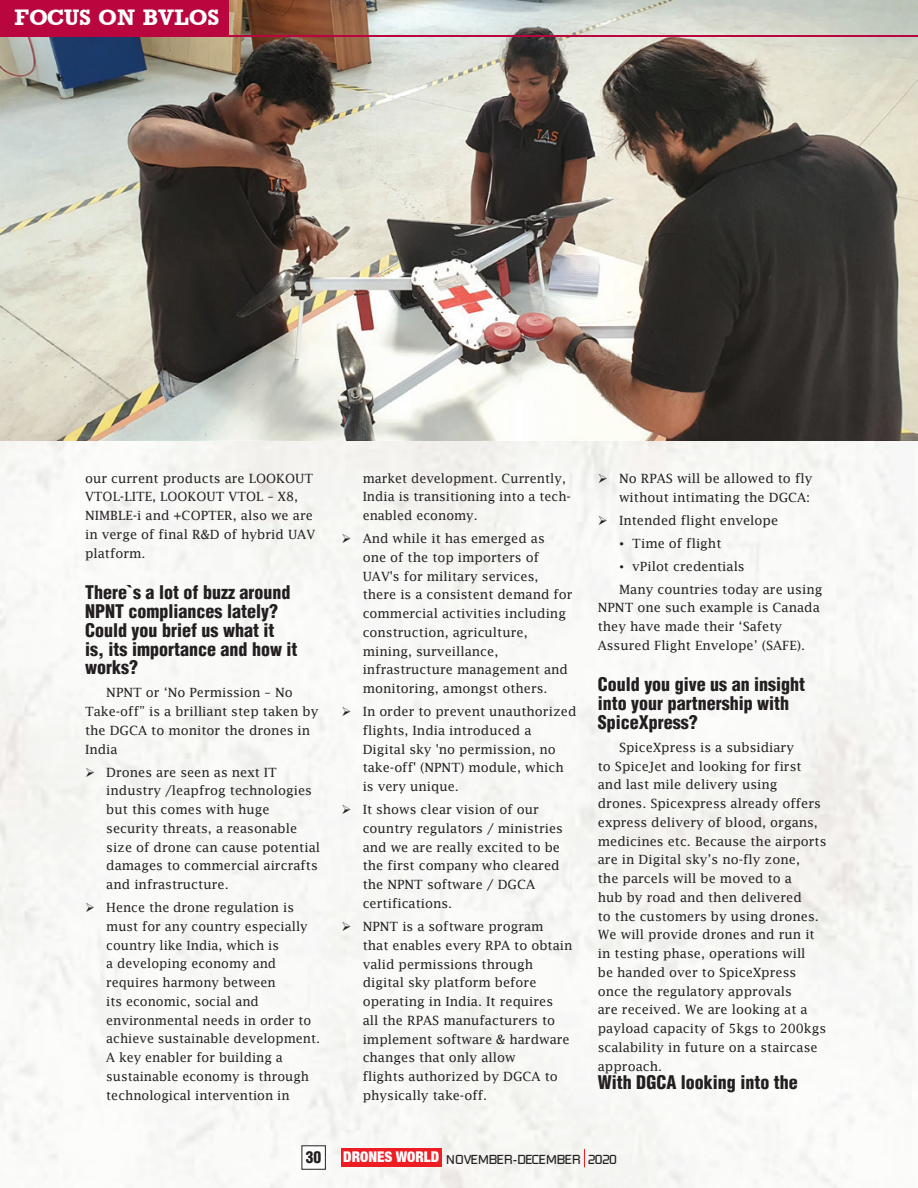
<style>
.page{position:relative;width:918px;height:1188px;background:#fff}
.page>*{position:absolute;margin:0;border:0;box-sizing:border-box;transform-origin:0 0}
.t1{font:700 22.5px "Astute S Si";color:#fff}
.t2{font:900 condensed 18px/18.8px "Context Black Condensed S Si";color:#231f20}
.t3{font:900 condensed 15.45px "Context Black Condensed S Si";color:#231f20}
.t4{font:12.75px/18.8px "Lucida Fax";color:#231f20}
.t5{font:12.75px "Shoestring S Si";color:#231f20}
.s1{font-family:"Gisha"}
.s2{font-family:"Context Reprise Black Cond S Si";font-weight:700;font-size:14.7px;color:#fff}
</style>
<div class="page">
<div style="left:0;top:440px;width:918px;height:748px;background:#f8f8f6"></div>
<img style="left:0;top:0;width:918px;height:440px">
<div style="left:0;top:0;width:229px;height:37px;background:#ba063e"></div>
<hr style="left:0;top:35px;width:918px;height:2px;background:#ba063e">
<div style="left:341px;top:1149px;width:101px;height:18px;background:#ee1d23"></div>
<div style="left:302px;top:1146px;width:23px;height:23px;background:#fff"></div>
<div style="left:301px;top:1145px;width:25px;height:25px;border:1px solid #231f20"></div>
<svg style="left:584px;top:1149px;width:1px;height:18px"></svg>
<h1 class="t1" style="left:14px;top:4px;width:207px">FOCUS ON BVLOS</h1>
<p class="t4" style="left:85px;top:469px;width:232px">our current products are LOOKOUT<br>VTOL-LITE, LOOKOUT VTOL – X8,<br>NIMBLE-i and +COPTER, also we are in verge of final R&amp;D of hybrid UAV platform.</p>
<h2 class="t2" style="left:85px;top:583px;width:214px">There`s a lot of buzz around<br>NPNT compliances lately?<br>Could you brief us what it is, its importance and how it works?</h2>
<p class="t4" style="left:85px;top:683px;width:235px;text-indent:21px">NPNT or ‘No Permission – No<br>Take-off” is a brilliant step taken by the DGCA to monitor the drones in<br>India</p>
<p class="t4" style="left:106px;top:763px;width:215px;text-indent:-21px">➢ Drones are seen as next IT industry /leapfrog technologies but this comes with huge security threats, a reasonable size of drone can cause potential damages to commercial aircrafts and infrastructure.</p>
<p class="t4" style="left:106px;top:898px;width:215px;text-indent:-21px">➢ Hence the drone regulation is must for any country especially country like India, which is<br>a developing economy and requires harmony between<br>its economic, social and environmental needs in order to achieve sustainable development.<br>A key enabler for building a sustainable economy is through technological intervention in</p>
<p class="t4" style="left:363px;top:469px;width:210px">market development. Currently,<br>India is transitioning into a tech&shy;enabled economy.</p>
<p class="t4" style="left:363px;top:529px;width:212px;text-indent:-21px">➢ And while it has emerged as<br>one of the top importers of<br>UAV's for military services, there is a consistent demand for commercial activities including construction, agriculture, mining, surveillance, infrastructure management and monitoring, amongst others.</p>
<p class="t4" style="left:363px;top:702px;width:215px;text-indent:-21px">➢ In order to prevent unauthorized flights, India introduced a<br>Digital sky 'no permission, no take-off' (NPNT) module, which is very unique.</p>
<p class="t4" style="left:363px;top:800px;width:202px;text-indent:-21px">➢ It shows clear vision of our country regulators / ministries and we are really excited to be the first company who cleared the NPNT software / DGCA certifications.</p>
<p class="t4" style="left:363px;top:917px;width:211px;text-indent:-21px">➢ NPNT is a software program that enables every RPA to obtain valid permissions through digital sky platform before operating in India. It requires<br>all the RPAS manufacturers to implement software &amp; hardware changes that only allow<br>flights authorized by DGCA to physically take-off.</p>
<p class="t4" style="left:598px;top:469px;width:216px;text-align:right">➢ No RPAS will be allowed to fly without intimating the DGCA:</p>
<p class="t4" style="left:598px;top:510px;width:182px">➢ Intended flight envelope</p>
<p class="t4" style="left:619px;top:533px;width:104px"><span class="s1">•</span> Time of flight</p>
<p class="t4" style="left:619px;top:554px;width:205px;line-height:23px"><span class="s1">•</span> vPilot credentials<br>Many countries today are using</p>
<p class="t4" style="left:598px;top:598px;width:224px">NPNT one such example is Canada they have made their ‘Safety<br>Assured Flight Envelope’ (SAFE).</p>
<h2 class="t2" style="left:598px;top:675px;width:209px">Could you give us an insight into your partnership with<br>SpiceXpress?</h2>
<p class="t4" style="left:598px;top:738px;width:230px;text-indent:21px">SpiceXpress is a subsidiary<br>to SpiceJet and looking for first and last mile delivery using drones. Spicexpress already offers express delivery of blood, organs, medicines etc. Because the airports are in Digital sky’s no-fly zone,<br>the parcels will be moved to a<br>hub by road and then delivered<br>to the customers by using drones.<br>We will provide drones and run it in testing phase, operations will<br>be handed over to SpiceXpress once the regulatory approvals<br>are received. We are looking at a payload capacity of 5kgs to 200kgs scalability in future on a staircase approach.</p>
<h2 class="t2" style="left:598px;top:1073px;width:202px">With DGCA looking into the</h2>
<p class="t3" style="left:306px;top:1148px;width:17px">30</p>
<p class="t5" style="left:343px;top:1152px;width:275px"><span class="s2">DRONES WORLD</span> NOVEMBER-DECEMBER 2020</p>
</div>
